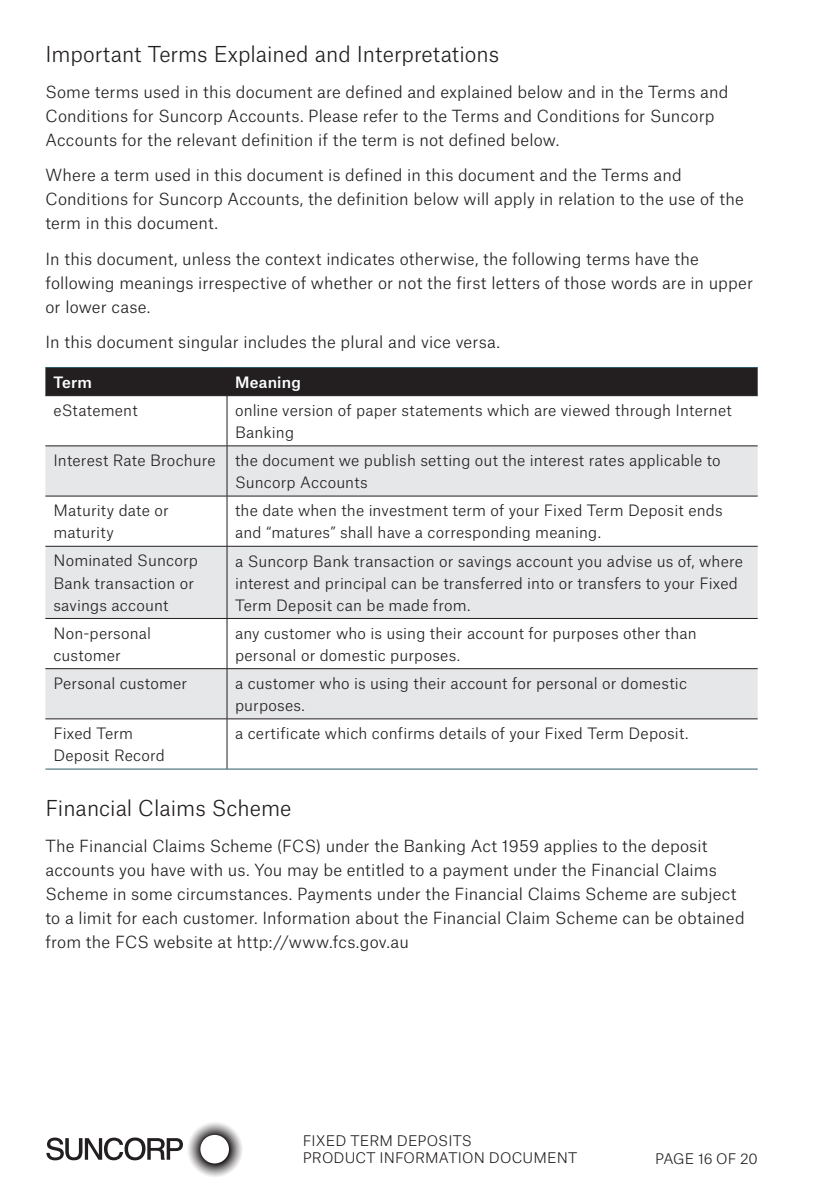
<style>
.page{position:relative;width:840px;height:1191px;background:#fff}
.page>*{position:absolute;margin:0;border:0;box-sizing:border-box;transform-origin:0 0}
.t1{font:300 21px "Atlas Grotesk";color:#231f20}
.t2{font:300 16px/24px "Atlas Grotesk";letter-spacing:.01em;color:#231f20}
.t3{font:300 15px/22px "Atlas Grotesk";letter-spacing:.01em;color:#231f20}
.t4{font:500 15px "Atlas Grotesk";letter-spacing:.015em;color:#fff}
.t5{font:300 14px/16.4px "Atlas Grotesk";letter-spacing:.01em;color:#231f20}
.t6{font:300 14px "Atlas Grotesk";letter-spacing:-.01em;color:#231f20}
</style>
<div class="page">
<svg style="left:46px;top:1122px;width:196px;height:55px"></svg>
<svg style="left:45px;top:446px;width:712px;height:272px;fill:#e6e7e9"></svg>
<hr style="left:226px;top:396px;width:1px;height:49px;background:#231f20">
<hr style="left:45px;top:445px;width:182px;height:1px;background:#231f20">
<hr style="left:227px;top:445px;width:530px;height:1px;background:#231f20">
<hr style="left:226px;top:446px;width:1px;height:50px;background:#231f20">
<hr style="left:45px;top:496px;width:182px;height:1px;background:#231f20">
<hr style="left:227px;top:496px;width:530px;height:1px;background:#231f20">
<hr style="left:226px;top:496px;width:1px;height:50px;background:#231f20">
<hr style="left:45px;top:546px;width:182px;height:1px;background:#231f20">
<hr style="left:227px;top:546px;width:530px;height:1px;background:#231f20">
<hr style="left:226px;top:546px;width:1px;height:72px;background:#231f20">
<hr style="left:45px;top:618px;width:182px;height:1px;background:#231f20">
<hr style="left:227px;top:618px;width:530px;height:1px;background:#231f20">
<hr style="left:226px;top:618px;width:1px;height:50px;background:#231f20">
<div style="left:45px;top:367px;width:712px;height:28px;background:#231f20"></div>
<hr style="left:45px;top:395px;width:182px;height:1px;background:#231f20">
<hr style="left:227px;top:395px;width:530px;height:1px;background:#231f20">
<hr style="left:45px;top:668px;width:182px;height:1px;background:#231f20">
<hr style="left:227px;top:668px;width:530px;height:1px;background:#231f20">
<hr style="left:226px;top:669px;width:1px;height:49px;background:#231f20">
<hr style="left:45px;top:718px;width:182px;height:1px;background:#231f20">
<hr style="left:227px;top:718px;width:530px;height:1px;background:#231f20">
<hr style="left:226px;top:719px;width:1px;height:50px;background:#231f20">
<hr style="left:45px;top:768px;width:182px;height:1px;background:#2c5c66">
<hr style="left:227px;top:768px;width:530px;height:1px;background:#2c5c66">
<h1 class="t1" style="left:45px;top:38px;width:455px">Important Terms Explained and Interpretations</h1>
<p class="t2" style="left:45px;top:78px;width:684px">Some terms used in this document are defined and explained below and in the Terms and<br>Conditions for Suncorp Accounts. Please refer to the Terms and Conditions for Suncorp<br>Accounts for the relevant definition if the term is not defined below.</p>
<p class="t2" style="left:45px;top:161px;width:699px">Where a term used in this document is defined in this document and the Terms and<br>Conditions for Suncorp Accounts, the definition below will apply in relation to the use of the term in this document.</p>
<p class="t2" style="left:45px;top:245px;width:708px">In this document, unless the context indicates otherwise, the following terms have the following meanings irrespective of whether or not the first letters of those words are in upper or lower case.</p>
<p class="t2" style="left:45px;top:328px;width:456px">In this document singular includes the plural and vice versa.</p>
<p class="t4" style="left:53px;top:370px;width:40px">Term</p>
<p class="t4" style="left:235px;top:370px;width:67px">Meaning</p>
<p class="t3" style="left:53px;top:398px;width:86px">eStatement</p>
<p class="t3" style="left:235px;top:398px;width:498px">online version of paper statements which are viewed through Internet<br>Banking</p>
<p class="t3" style="left:53px;top:448px;width:164px">Interest Rate Brochure</p>
<p class="t3" style="left:235px;top:448px;width:487px">the document we publish setting out the interest rates applicable to<br>Suncorp Accounts</p>
<p class="t3" style="left:53px;top:498px;width:117px">Maturity date or maturity</p>
<p class="t3" style="left:235px;top:498px;width:489px">the date when the investment term of your Fixed Term Deposit ends and “matures” shall have a corresponding meaning.</p>
<p class="t3" style="left:53px;top:548px;width:146px">Nominated Suncorp<br>Bank transaction or savings account</p>
<p class="t3" style="left:235px;top:548px;width:509px">a Suncorp Bank transaction or savings account you advise us of, where interest and principal can be transferred into or transfers to your Fixed<br>Term Deposit can be made from.</p>
<p class="t3" style="left:53px;top:620px;width:99px">Non-personal customer</p>
<p class="t3" style="left:235px;top:620px;width:463px">any customer who is using their account for purposes other than personal or domestic purposes.</p>
<p class="t3" style="left:53px;top:671px;width:135px">Personal customer</p>
<p class="t3" style="left:235px;top:671px;width:453px">a customer who is using their account for personal or domestic purposes.</p>
<p class="t3" style="left:53px;top:721px;width:113px">Fixed Term<br>Deposit Record</p>
<p class="t3" style="left:235px;top:721px;width:454px">a certificate which confirms details of your Fixed Term Deposit.</p>
<h1 class="t1" style="left:45px;top:792px;width:247px">Financial Claims Scheme</h1>
<p class="t2" style="left:45px;top:832px;width:700px">The Financial Claims Scheme (FCS) under the Banking Act 1959 applies to the deposit accounts you have with us. You may be entitled to a payment under the Financial Claims Scheme in some circumstances. Payments under the Financial Claims Scheme are subject to a limit for each customer. Information about the Financial Claim Scheme can be obtained from the FCS website at http://www.fcs.gov.au</p>
<p class="t5" style="left:302px;top:1131px;width:276px">FIXED TERM DEPOSITS<br>PRODUCT INFORMATION DOCUMENT</p>
<p class="t6" style="left:654px;top:1147px;width:104px">PAGE 16 OF 20</p>
</div>
